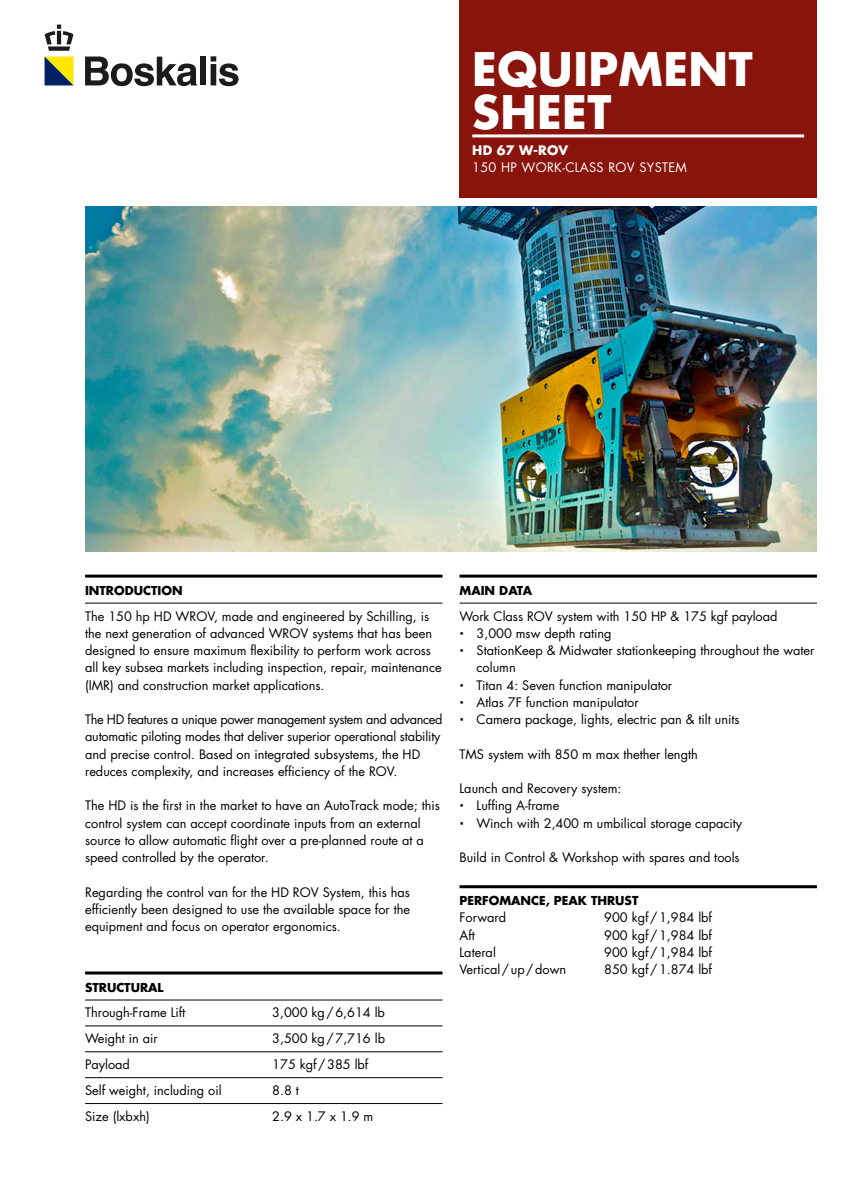
<style>
.page{position:relative;width:851px;height:1191px;background:#fff}
.page>*{position:absolute;margin:0;border:0;box-sizing:border-box;transform-origin:0 0}
._000_JEC_Heading_1{font:700 45px "Futura Std";letter-spacing:.01em;color:#fff}
._000_JEC_Heading_1_u{font:700 45px "Futura Std";letter-spacing:.01em;color:#fff}
.body_upperline{font:12.75px/17.2px "Futura Std";color:#000}
.body{font:12.75px "Futura Std";color:#000}
._000_JEC_Subheading{font:12.75px "Futura Std";letter-spacing:.025em;color:#fff}
._000_JEC_Subheading-2{font:700 12.75px "Futura Std";letter-spacing:.01em;color:#fff}
.kop_3{font:700 12px "Futura Std";color:#000}
</style>
<div class="page">
<svg style="left:45px;top:57px;width:28px;height:28px"></svg>
<svg style="left:85px;top:57px;width:112px;height:29px"></svg>
<div style="left:200px;top:57px;width:6px;height:28px;background:#1b1b1a"></div>
<svg style="left:210px;top:56px;width:28px;height:30px"></svg>
<svg style="left:45px;top:25px;width:28px;height:26px"></svg>
<hr style="left:85px;top:574px;width:357px;height:3px;background:#000">
<hr style="left:85px;top:603px;width:357px;height:1px;background:#000">
<hr style="left:85px;top:971px;width:357px;height:3px;background:#000">
<hr style="left:85px;top:999px;width:357px;height:1px;background:#000">
<hr style="left:85px;top:1025px;width:357px;height:1px;background:#000">
<hr style="left:85px;top:1051px;width:357px;height:1px;background:#000">
<hr style="left:85px;top:1077px;width:357px;height:1px;background:#000">
<hr style="left:85px;top:1103px;width:357px;height:1px;background:#000">
<hr style="left:459px;top:574px;width:357px;height:3px;background:#000">
<hr style="left:459px;top:603px;width:357px;height:1px;background:#000">
<hr style="left:459px;top:885px;width:357px;height:3px;background:#000">
<img style="left:85px;top:206px;width:731px;height:345px">
<div style="left:459px;top:0;width:357px;height:198px;background:#89140c"></div>
<hr style="left:472px;top:134px;width:332px;height:3px;background:#fff">
<p class="_000_JEC_Heading_1" style="left:472px;top:39px;width:282px">EQUIPMENT</p>
<p class="_000_JEC_Heading_1_u" style="left:472px;top:82px;width:141px">SHEET</p>
<p class="_000_JEC_Subheading-2" style="left:472px;top:141px;width:97px">HD 67 W-ROV</p>
<p class="_000_JEC_Subheading" style="left:472px;top:159px;width:216px">150 HP WORK-CLASS ROV SYSTEM</p>
<p class="kop_3" style="left:85px;top:582px;width:99px">INTRODUCTION</p>
<p class="body_upperline" style="left:85px;top:607px;width:358px">The 150 hp HD WROV, made and engineered by Schilling, is the next generation of advanced WROV systems that has been designed to ensure maximum flexibility to perform work across all key subsea markets including inspection, repair, maintenance (IMR) and construction market applications.</p>
<p class="body_upperline" style="left:85px;top:711px;width:359px">The HD features a unique power management system and advanced automatic piloting modes that deliver superior operational stability and precise control. Based on integrated subsystems, the HD reduces complexity, and increases efficiency of the ROV.</p>
<p class="body_upperline" style="left:85px;top:797px;width:356px">The HD is the first in the market to have an AutoTrack mode; this control system can accept coordinate inputs from an external source to allow automatic flight over a pre-planned route at a speed controlled by the operator.</p>
<p class="body_upperline" style="left:85px;top:883px;width:326px;text-align:justify">Regarding the control van for the HD ROV System, this has efficiently been designed to use the available space for the equipment and focus on operator ergonomics.</p>
<p class="kop_3" style="left:85px;top:979px;width:80px">STRUCTURAL</p>
<p class="body_upperline" style="left:85px;top:1004px;width:102px">Through-Frame Lift</p>
<p class="body_upperline" style="left:272px;top:1004px;width:114px">3,000 kg/6,614 lb</p>
<p class="body_upperline" style="left:85px;top:1030px;width:74px">Weight in air</p>
<p class="body_upperline" style="left:272px;top:1030px;width:114px">3,500 kg/7,716 lb</p>
<p class="body_upperline" style="left:85px;top:1056px;width:46px">Payload</p>
<p class="body_upperline" style="left:272px;top:1056px;width:98px">175 kgf/385 lbf</p>
<p class="body_upperline" style="left:85px;top:1081px;width:138px">Self weight, including oil</p>
<p class="body_upperline" style="left:272px;top:1081px;width:28px">8.8 t</p>
<p class="body_upperline" style="left:85px;top:1107px;width:66px">Size (lxbxh)</p>
<p class="body_upperline" style="left:272px;top:1107px;width:103px">2.9 x 1.7 x 1.9 m</p>
<p class="kop_3" style="left:459px;top:582px;width:74px">MAIN DATA</p>
<p class="body_upperline" style="left:459px;top:607px;width:319px">Work Class ROV system with 150 HP &amp; 175 kgf payload</p>
<p class="body_upperline" style="left:476px;top:624px;width:136px">3,000 msw depth rating</p>
<p class="body_upperline" style="left:476px;top:642px;width:339px">StationKeep &amp; Midwater stationkeeping throughout the water column</p>
<p class="body_upperline" style="left:476px;top:676px;width:197px">Titan 4: Seven function manipulator</p>
<p class="body_upperline" style="left:476px;top:693px;width:164px">Atlas 7F function manipulator</p>
<p class="body_upperline" style="left:476px;top:711px;width:264px">Camera package, lights, electric pan &amp; tilt units</p>
<p class="body" style="left:459px;top:745px;width:240px">TMS system with 850 m max thether length</p>
<p class="body" style="left:459px;top:780px;width:163px">Launch and Recovery system:</p>
<p class="body_upperline" style="left:476px;top:797px;width:84px">Luffing A-frame</p>
<p class="body_upperline" style="left:476px;top:814px;width:267px">Winch with 2,400 m umbilical storage capacity</p>
<p class="body" style="left:459px;top:849px;width:281px">Build in Control &amp; Workshop with spares and tools</p>
<p class="kop_3" style="left:459px;top:892px;width:180px">PERFOMANCE, PEAK THRUST</p>
<p class="body" style="left:459px;top:909px;width:48px">Forward</p>
<p class="body" style="left:604px;top:909px;width:109px">900 kgf/1,984 lbf</p>
<p class="body" style="left:459px;top:926px;width:17px">Aft</p>
<p class="body" style="left:604px;top:926px;width:109px">900 kgf/1,984 lbf</p>
<p class="body" style="left:459px;top:944px;width:38px">Lateral</p>
<p class="body" style="left:604px;top:944px;width:109px">900 kgf/1,984 lbf</p>
<p class="body" style="left:459px;top:961px;width:108px">Vertical/up/down</p>
<p class="body" style="left:604px;top:961px;width:109px">850 kgf/1.874 lbf</p>
</div>
